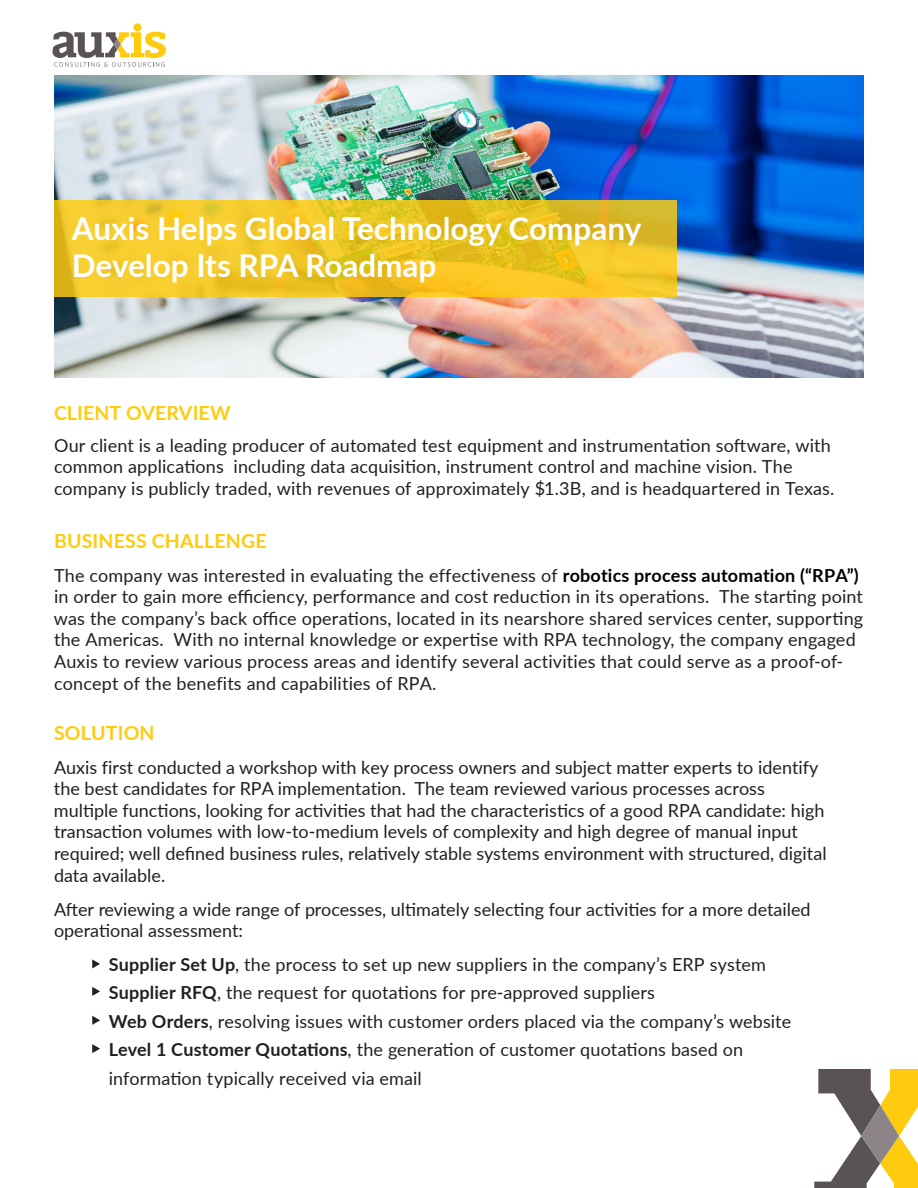
<style>
.page{position:relative;width:918px;height:1188px;background:#fff}
.page>*{position:absolute;margin:0;border:0;box-sizing:border-box;transform-origin:0 0}
.t1{font:700 31.5px/36.6px "Lato";color:#fff}
.t2{font:700 19.5px "Lato";letter-spacing:.01em;color:#fecb0e}
.t3{font:18px/21.6px "Lato";letter-spacing:.005em;color:#231f20}
.s1{font-weight:700;color:#000}
.s2{font-weight:700}
</style>
<div class="page">
<div style="left:133px;top:23px;width:9px;height:8px;background:#fecb0e;border-radius:50%"></div>
<svg style="left:53px;top:32px;width:113px;height:35px"></svg>
<svg style="left:814px;top:1069px;width:104px;height:119px"></svg>
<img style="left:54px;top:75px;width:810px;height:303px">
<svg style="left:54px;top:200px;width:623px;height:97px;background:#edc426"></svg>
<svg style="left:92px;top:959px;width:8px;height:9px"></svg>
<svg style="left:92px;top:1016px;width:8px;height:9px"></svg>
<svg style="left:92px;top:987px;width:8px;height:9px"></svg>
<svg style="left:92px;top:1044px;width:8px;height:9px"></svg>
<p class="t1" style="left:72px;top:209px;width:571px">Auxis Helps Global Technology Company<br>Develop Its RPA Roadmap</p>
<p class="t2" style="left:54px;top:398px;width:178px">CLIENT OVERVIEW</p>
<p class="t3" style="left:54px;top:434px;width:782px">Our client is a leading producer of automated test equipment and instrumentation software, with common applications including data acquisition, instrument control and machine vision. The company is publicly traded, with revenues of approximately $1.3B, and is headquartered in Texas.</p>
<p class="t2" style="left:54px;top:527px;width:214px">BUSINESS CHALLENGE</p>
<p class="t3" style="left:54px;top:564px;width:811px">The company was interested in evaluating the effectiveness of <span class="s1">robotics process automation (“RPA”) </span>in order to gain more efficiency, performance and cost reduction in its operations. The starting point was the company’s back office operations, located in its nearshore shared services center, supporting the Americas. With no internal knowledge or expertise with RPA technology, the company engaged Auxis to review various process areas and identify several activities that could serve as a proof-of&shy;concept of the benefits and capabilities of RPA.</p>
<p class="t2" style="left:54px;top:719px;width:102px">SOLUTION</p>
<p class="t3" style="left:54px;top:755px;width:774px">Auxis first conducted a workshop with key process owners and subject matter experts to identify the best candidates for RPA implementation. The team reviewed various processes across multiple functions, looking for activities that had the characteristics of a good RPA candidate: high transaction volumes with low-to-medium levels of complexity and high degree of manual input required; well defined business rules, relatively stable systems environment with structured, digital data available.</p>
<p class="t3" style="left:54px;top:897px;width:758px">After reviewing a wide range of processes, ultimately selecting four activities for a more detailed operational assessment:</p>
<p class="t3" style="left:109px;top:953px;width:659px"><span class="s2">Supplier Set Up</span>, the process to set up new suppliers in the company’s ERP system</p>
<p class="t3" style="left:109px;top:981px;width:548px"><span class="s2">Supplier RFQ</span>, the request for quotations for pre-approved suppliers</p>
<p class="t3" style="left:109px;top:1010px;width:684px"><span class="s2">Web Orders</span>, resolving issues with customer orders placed via the company’s website</p>
<p class="t3" style="left:109px;top:1035px;width:636px;line-height:28.5px"><span class="s2">Level 1 Customer Quotations</span>, the generation of customer quotations based on information typically received via email</p>
</div>
